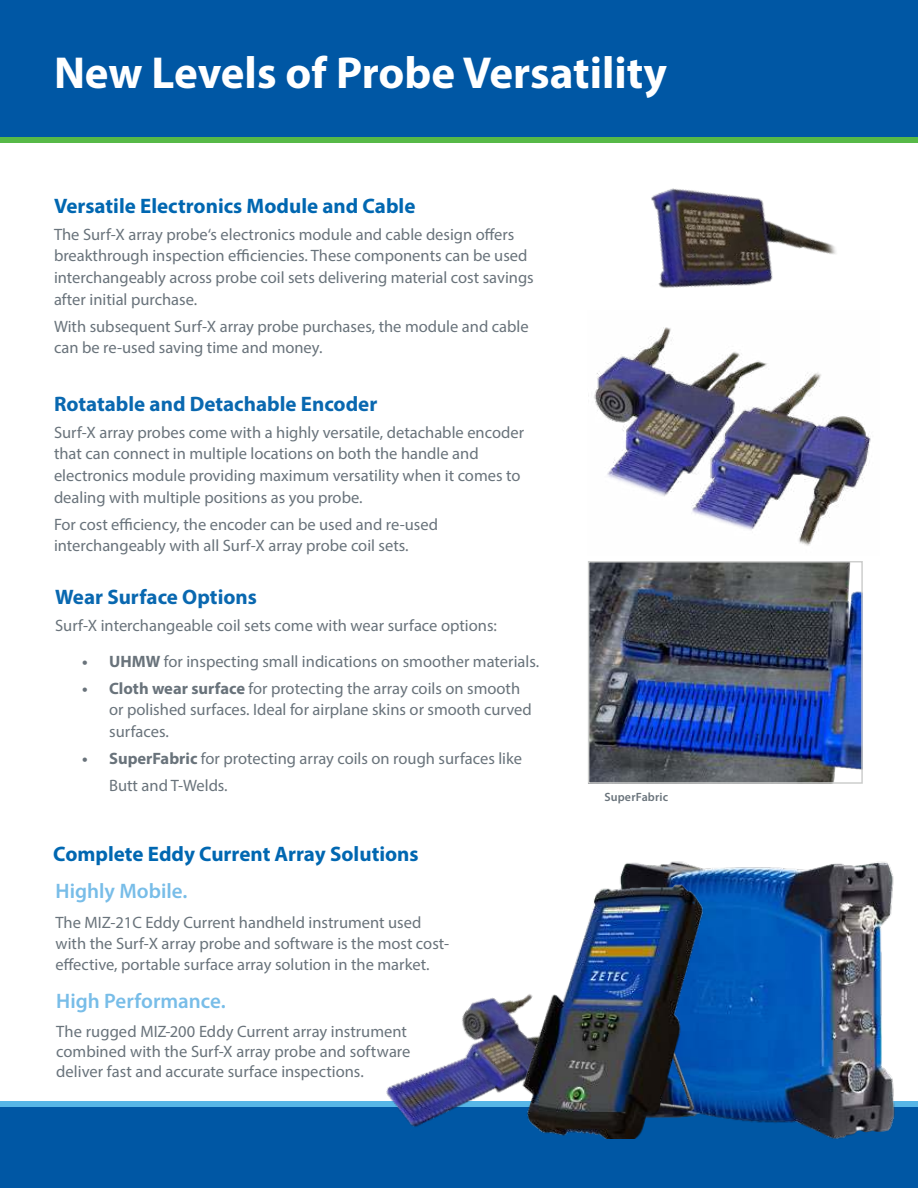
<style>
.page{position:relative;width:918px;height:1188px;background:#fff}
.page>*{position:absolute;margin:0;border:0;box-sizing:border-box;transform-origin:0 0}
.t1{font:700 45px "Myriad Pro";color:#fff}
.t2{font:700 21px "Myriad Pro";color:#0067b1}
.t3{font:700 21px "Myriad Pro";color:#0968b0}
.t4{font:600 21px "Myriad Pro";color:#78bde8}
.t5{font:16.5px/21.6px "Myriad Pro";color:#69737b}
.t6{font:600 12px "Myriad Pro";letter-spacing:.015em;color:#69737b}
.s1{font-weight:700}
</style>
<div class="page">
<div style="left:0;top:1101px;width:918px;height:6px;background:#57b6e7"></div>
<div style="left:0;top:1107px;width:918px;height:81px;background:#0057a4"></div>
<div style="left:0;top:0;width:918px;height:137px;background:#0057a4"></div>
<div style="left:0;top:137px;width:918px;height:6px;background:#57b947"></div>
<img style="left:591px;top:564px;width:269px;height:217px">
<div style="left:588px;top:561px;width:275px;height:223px;border:2px solid #cdcecd"></div>
<img style="left:651px;top:188px;width:185px;height:100px">
<img style="left:588px;top:327px;width:283px;height:219px">
<img style="left:604px;top:861px;width:291px;height:278px">
<img style="left:386px;top:997px;width:119px;height:130px">
<img style="left:505px;top:871px;width:204px;height:267px">
<h1 class="t1" style="left:54px;top:55px;width:615px">New Levels of Probe Versatility</h1>
<p class="t2" style="left:54px;top:198px;width:363px">Versatile Electronics Module and Cable</p>
<p class="t5" style="left:54px;top:225px;width:481px">The Surf-X array probe‘s electronics module and cable design offers breakthrough inspection efficiencies. These components can be used interchangeably across probe coil sets delivering material cost savings after initial purchase.</p>
<p class="t5" style="left:54px;top:317px;width:476px">With subsequent Surf-X array probe purchases, the module and cable can be re-used saving time and money.</p>
<p class="t3" style="left:54px;top:396px;width:325px">Rotatable and Detachable Encoder</p>
<p class="t5" style="left:54px;top:423px;width:472px">Surf-X array probes come with a highly versatile, detachable encoder that can connect in multiple locations on both the handle and electronics module providing maximum versatility when it comes to dealing with multiple positions as you probe.</p>
<p class="t5" style="left:54px;top:515px;width:386px">For cost efficiency, the encoder can be used and re-used interchangeably with all Surf-X array probe coil sets.</p>
<p class="t3" style="left:55px;top:589px;width:203px">Wear Surface Options</p>
<p class="t5" style="left:55px;top:616px;width:443px">Surf-X interchangeable coil sets come with wear surface options:</p>
<p class="t5" style="left:82px;top:652px;width:458px"><span class="s1">• UHMW</span> for inspecting small indications on smoother materials.</p>
<p class="t5" style="left:109px;top:679px;width:424px;text-indent:-27px"><span class="s1">• Cloth wear surface</span> for protecting the array coils on smooth or polished surfaces. Ideal for airplane skins or smooth curved surfaces.</p>
<p class="t5" style="left:109px;top:746px;width:415px;line-height:27px;text-indent:-27px"><span class="s1">• SuperFabric</span> for protecting array coils on rough surfaces like<br>Butt and T-Welds.</p>
<p class="t2" style="left:53px;top:846px;width:367px">Complete Eddy Current Array Solutions</p>
<p class="t4" style="left:56px;top:882px;width:133px">Highly Mobile.</p>
<p class="t5" style="left:56px;top:913px;width:395px;line-height:21px">The MIZ-21C Eddy Current handheld instrument used with the Surf-X array probe and software is the most cost&shy;effective, portable surface array solution in the market.</p>
<p class="t4" style="left:56px;top:993px;width:171px">High Performance.</p>
<p class="t5" style="left:56px;top:1023px;width:356px;line-height:19.8px">The rugged MIZ-200 Eddy Current array instrument combined with the Surf-X array probe and software deliver fast and accurate surface inspections.</p>
<p class="t6" style="left:604px;top:792px;width:65px">SuperFabric</p>
</div>
